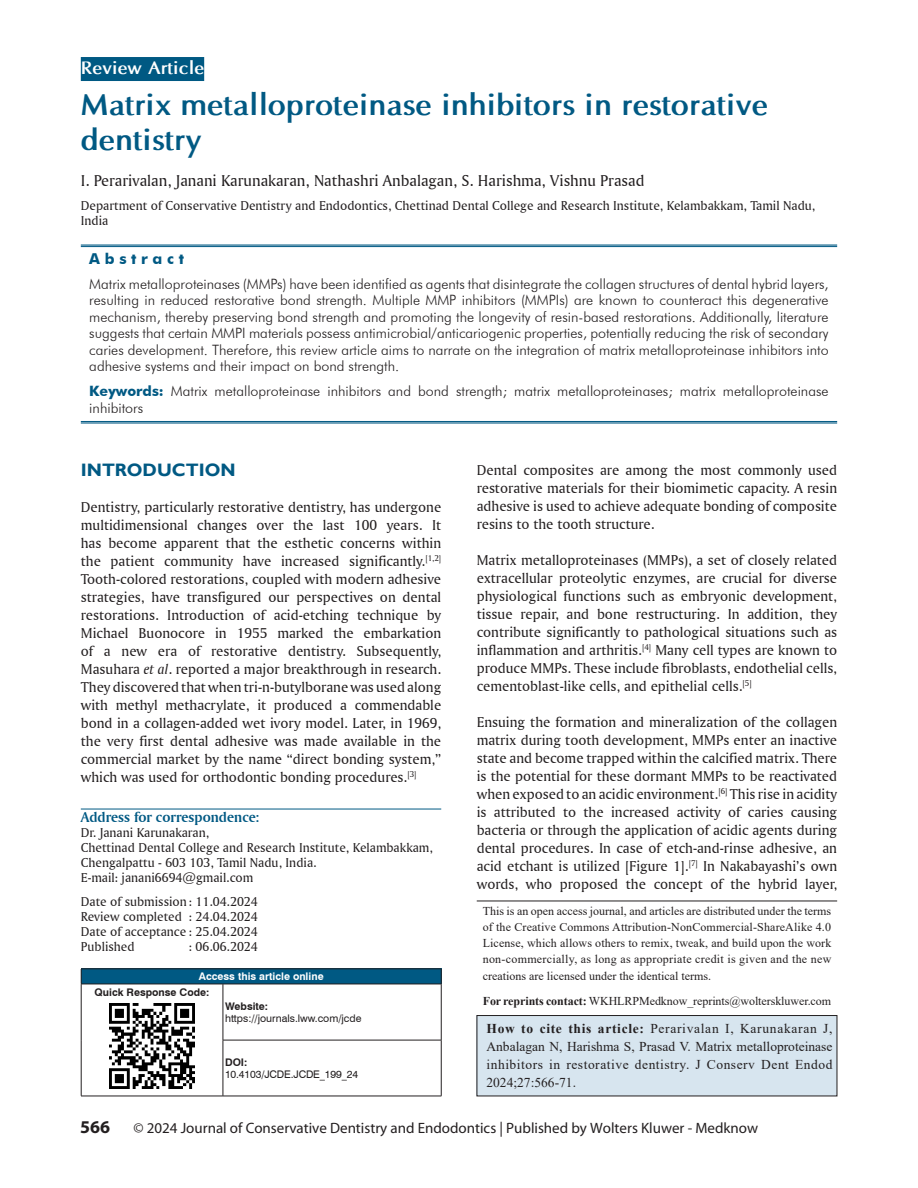
<style>
.page{position:relative;width:918px;height:1188px;background:#fff}
.page>*{position:absolute;margin:0;border:0;box-sizing:border-box;transform-origin:0 0}
.AT{font:700 30px/34.5px "Optima";color:#005983}
.AH{font:700 18px "Optima";color:#fff}
.t1{font:700 18px "Gill Sans";color:#005983}
.L_FOLIO{font:700 18px "Myriad Pro";color:#231f20}
.AU{font:16.5px "Amerigo BT Roman A";color:#231f20}
.TX{font:15px/18px "Amerigo BT Roman A";color:#231f20;text-align:justify}
.t2{font:15px "Myriad";color:#231f20}
.ADD{font:15px "Amerigo BT Bold A";color:#005983}
.ABSH{font:700 15px "Futura BT";letter-spacing:.31em;color:#005983}
.ABS{font:300 14.25px/16.5px "Futura BT";color:#231f20;text-align:justify}
.KWD{font:300 14.25px/16.5px "Futura BT";color:#231f20}
.HTC{font:13.5px/18px "Times New Roman";letter-spacing:.04em;color:#231f20;text-align:justify}
.ADD-2{font:13.5px/15px "Amerigo BT Roman A";color:#231f20}
.AFF{font:13.5px/15px "Amerigo BT Roman A";color:#231f20}
.HIS{font:13.5px/15px "Amerigo BT Roman A";color:#231f20;text-align:justify}
.C{font:12px/16.2px "Times New Roman";color:#231f20;text-align:justify}
.WEB{font:10.5px/12.6px "Swiss 721 BT";color:#231f20}
.AAO{font:700 10.5px "Swiss 721 BT";color:#fff}
.QRC{font:700 10.5px "Swiss 721 BT";color:#231f20}
.s1{font-weight:700;color:#005983}
.s2{font-family:"Amerigo BT Italic A"}
.s3{font-weight:700}
</style>
<div class="page">
<hr style="left:81px;top:245px;width:756px;height:1px;background:#005983">
<hr style="left:81px;top:246px;width:756px;height:1px;background:#005983">
<hr style="left:81px;top:421px;width:756px;height:1px;background:#005983">
<hr style="left:81px;top:422px;width:756px;height:2px;background:#005983">
<div style="left:81px;top:969px;width:360px;height:15px;background:#005983"></div>
<hr style="left:441px;top:984px;width:1px;height:56px;background:#231f20">
<hr style="left:441px;top:1040px;width:1px;height:56px;background:#231f20">
<hr style="left:223px;top:984px;width:1px;height:56px;background:#231f20">
<hr style="left:223px;top:1040px;width:218px;height:1px;background:#231f20">
<hr style="left:223px;top:1040px;width:1px;height:56px;background:#231f20">
<hr style="left:81px;top:1096px;width:142px;height:1px;background:#231f20">
<hr style="left:223px;top:1096px;width:218px;height:1px;background:#231f20">
<hr style="left:81px;top:969px;width:142px;height:1px;background:#231f20">
<svg style="left:81px;top:969px;width:1px;height:15px"></svg>
<hr style="left:223px;top:969px;width:218px;height:1px;background:#231f20">
<svg style="left:441px;top:969px;width:1px;height:15px"></svg>
<hr style="left:81px;top:984px;width:142px;height:1px;background:#231f20">
<hr style="left:223px;top:984px;width:218px;height:1px;background:#231f20">
<hr style="left:81px;top:984px;width:1px;height:56px;background:#231f20">
<hr style="left:81px;top:1040px;width:1px;height:56px;background:#231f20">
<img style="left:110px;top:1003px;width:85px;height:85px">
<div style="left:81px;top:57px;width:123px;height:24px;background:#005983"></div>
<div style="left:477px;top:1016px;width:360px;height:80px;background:#d7e5ef"></div>
<div style="left:477px;top:1015px;width:360px;height:81px;border:1px solid #231f20"></div>
<hr style="left:477px;top:901px;width:360px;height:1px;background:#231f20">
<hr style="left:81px;top:809px;width:360px;height:1px;background:#005983">
<p class="AH" style="left:81px;top:57px;width:125px">Review Article</p>
<p class="AT" style="left:81px;top:87px;width:689px">Matrix metalloproteinase inhibitors in restorative dentistry</p>
<p class="AU" style="left:81px;top:171px;width:565px">I. Perarivalan, Janani Karunakaran, Nathashri Anbalagan, S. Harishma, Vishnu Prasad</p>
<p class="AFF" style="left:81px;top:197px;width:736px">Department of Conservative Dentistry and Endodontics, Chettinad Dental College and Research Institute, Kelambakkam, Tamil Nadu,<br>India</p>
<p class="ABSH" style="left:89px;top:249px;width:96px">Abstract</p>
<p class="ABS" style="left:89px;top:275px;width:741px">Matrix metalloproteinases (MMPs) have been identified as agents that disintegrate the collagen structures of dental hybrid layers, resulting in reduced restorative bond strength. Multiple MMP inhibitors (MMPIs) are known to counteract this degenerative mechanism, thereby preserving bond strength and promoting the longevity of resin-based restorations. Additionally, literature suggests that certain MMPI materials possess antimicrobial/anticariogenic properties, potentially reducing the risk of secondary caries development. Therefore, this review article aims to narrate on the integration of matrix metalloproteinase inhibitors into adhesive systems and their impact on bond strength.</p>
<p class="KWD" style="left:89px;top:383px;width:741px"><span class="s1">Keywords:</span> Matrix metalloproteinase inhibitors and bond strength; matrix metalloproteinases; matrix metalloproteinase inhibitors</p>
<h1 class="t1" style="left:81px;top:459px;width:156px">INTRODUCTION</h1>
<p class="TX" style="left:81px;top:498px;width:362px">Dentistry, particularly restorative dentistry, has undergone multidimensional changes over the last 100 years. It has become apparent that the esthetic concerns within the patient community have increased significantly.<sup>[1,2] </sup>Tooth‑colored restorations, coupled with modern adhesive strategies, have transfigured our perspectives on dental restorations. Introduction of acid‑etching technique by Michael Buonocore in 1955 marked the embarkation of a new era of restorative dentistry. Subsequently, Masuhara <span class="s2">et al</span>. reported a major breakthrough in research.<br>They discovered that when tri‑n‑butylborane was used along with methyl methacrylate, it produced a commendable bond in a collagen‑added wet ivory model. Later, in 1969, the very first dental adhesive was made available in the commercial market by the name “direct bonding system,” which was used for orthodontic bonding procedures.<sup>[3]</sup></p>
<p class="ADD" style="left:81px;top:808px;width:180px">Address for correspondence:</p>
<p class="ADD-2" style="left:81px;top:825px;width:354px">Dr. Janani Karunakaran,<br>Chettinad Dental College and Research Institute, Kelambakkam, Chengalpattu ‑ 603 103, Tamil Nadu, India.<br>E‑mail: janani6694@gmail.com</p>
<p class="HIS" style="left:81px;top:893px;width:178px">Date of submission : 11.04.2024<br>Review completed : 24.04.2024<br>Date of acceptance : 25.04.2024<br>Published</p>
<p class="HIS" style="left:189px;top:938px;width:70px">: 06.06.2024</p>
<p class="AAO" style="left:199px;top:969px;width:126px">Access this article online</p>
<p class="QRC" style="left:95px;top:985px;width:116px">Quick Response Code:</p>
<p class="WEB" style="left:225px;top:999px;width:138px"><span class="s3">Website: </span>https://journals.lww.com/jcde</p>
<p class="WEB" style="left:225px;top:1055px;width:135px"><span class="s3">DOI:<br></span>10.4103/JCDE.JCDE_199_24</p>
<p class="TX" style="left:477px;top:461px;width:362px">Dental composites are among the most commonly used restorative materials for their biomimetic capacity. A resin adhesive is used to achieve adequate bonding of composite resins to the tooth structure.</p>
<p class="TX" style="left:477px;top:551px;width:362px">Matrix metalloproteinases (MMPs), a set of closely related extracellular proteolytic enzymes, are crucial for diverse physiological functions such as embryonic development, tissue repair, and bone restructuring. In addition, they contribute significantly to pathological situations such as inflammation and arthritis.<sup>[4]</sup> Many cell types are known to produce MMPs. These include fibroblasts, endothelial cells, cementoblast‑like cells, and epithelial cells.<sup>[5]</sup></p>
<p class="TX" style="left:477px;top:713px;width:362px">Ensuing the formation and mineralization of the collagen matrix during tooth development, MMPs enter an inactive state and become trapped within the calcified matrix. There is the potential for these dormant MMPs to be reactivated when exposed to an acidic environment.<sup>[6]</sup> This rise in acidity is attributed to the increased activity of caries causing bacteria or through the application of acidic agents during dental procedures. In case of etch‑and‑rinse adhesive, an acid etchant is utilized [Figure 1].<sup>[7]</sup> In Nakabayashi’s own words, who proposed the concept of the hybrid layer,</p>
<p class="C" style="left:483px;top:902px;width:350px">This is an open access journal, and articles are distributed under the terms of the Creative Commons Attribution‑NonCommercial‑ShareAlike 4.0<br>License, which allows others to remix, tweak, and build upon the work non‑commercially, as long as appropriate credit is given and the new creations are licensed under the identical terms.</p>
<p class="C" style="left:483px;top:992px;width:350px"><span class="s3">For reprints contact:</span> WKHLRPMedknow_reprints@wolterskluwer.com</p>
<p class="HTC" style="left:486px;top:1019px;width:348px"><span class="s3">How to cite this article:</span> Perarivalan I, Karunakaran J, Anbalagan N, Harishma S, Prasad V. Matrix metalloproteinase inhibitors in restorative dentistry. J Conserv Dent Endod 2024;27:566-71.</p>
<p class="L_FOLIO" style="left:80px;top:1115px;width:31px">566</p>
<p class="t2" style="left:133px;top:1120px;width:626px">© 2024 Journal of Conservative Dentistry and Endodontics | Published by Wolters Kluwer - Medknow</p>
</div>
